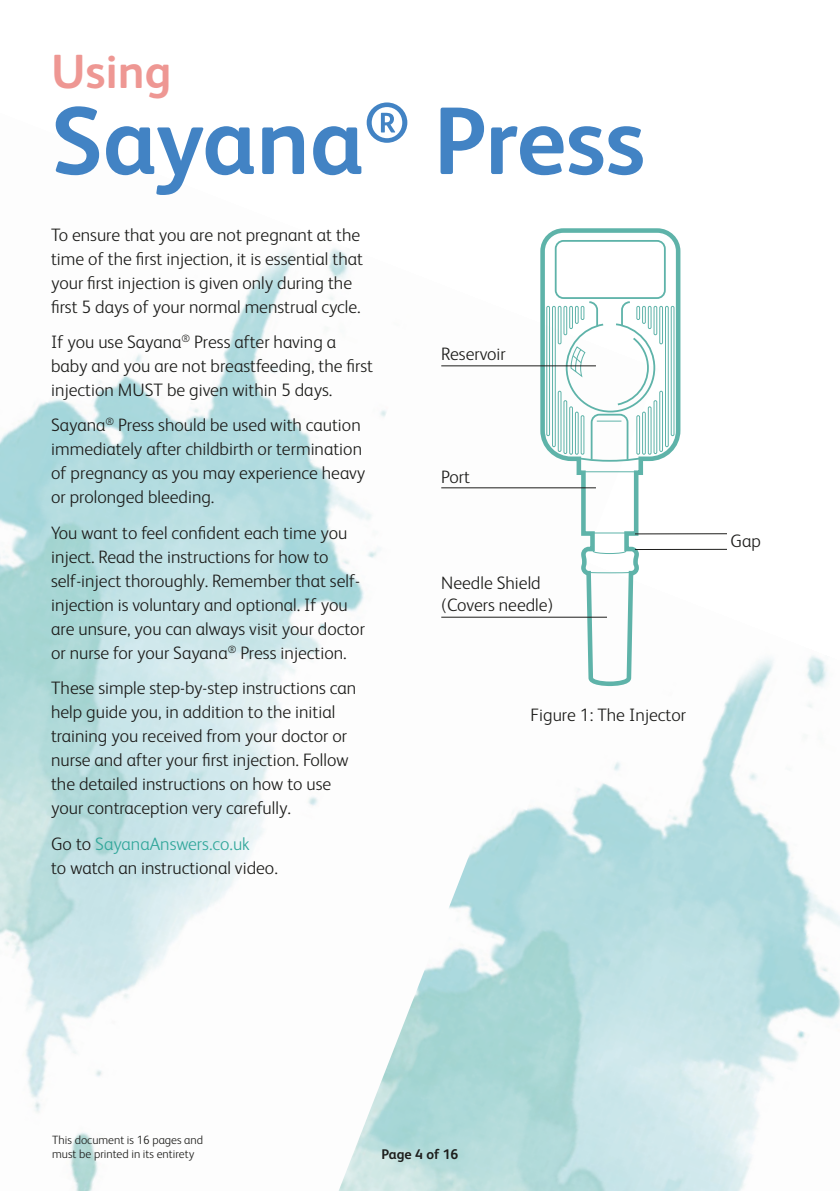
<style>
.page{position:relative;width:840px;height:1191px;background:#fff}
.page>*{position:absolute;margin:0;border:0;box-sizing:border-box;transform-origin:0 0}
.t1{font:700 96px "FS Albert";color:#4283c4}
.t2{font:700 48px "FS Albert";color:#ee9793}
.t3{font:300 18px/24px "FS Albert";color:#1d1d1b}
.t4{font:700 14px "FS Albert";color:#1d1d1b}
.t5{font:300 12px/14.4px "FS Albert";color:#1d1d1b}
.s1{color:#33a79b}
</style>
<div class="page">
<img style="left:658px;top:533px;width:181px;height:658px">
<img style="left:0;top:248px;width:658px;height:943px">
<svg style="left:539px;top:228px;width:142px;height:459px"></svg>
<div style="left:551px;top:306px;width:4px;height:141px;border:1px solid #5eb3a9"></div>
<div style="left:546px;top:306px;width:3px;height:130px;border:1px solid #5eb3a9"></div>
<div style="left:664px;top:306px;width:4px;height:141px;border:1px solid #5eb3a9"></div>
<div style="left:670px;top:306px;width:4px;height:130px;border:1px solid #5eb3a9"></div>
<svg style="left:553px;top:239px;width:113px;height:223px"></svg>
<hr style="left:578px;top:471px;width:62px;height:1px;background:#5eb3a9">
<hr style="left:583px;top:532px;width:52px;height:1px;background:#5eb3a9">
<hr style="left:634px;top:533px;width:92px;height:1px;background:#1d1d1b">
<hr style="left:634px;top:549px;width:92px;height:1px;background:#1d1d1b">
<hr style="left:441px;top:365px;width:154px;height:1px;background:#1d1d1b">
<hr style="left:441px;top:487px;width:154px;height:1px;background:#1d1d1b">
<hr style="left:441px;top:617px;width:165px;height:1px;background:#1d1d1b">
<h2 class="t2" style="left:51px;top:39px;width:122px">Using</h2>
<h1 class="t1" style="left:51px;top:76px;width:595px">Sayana<sup>®</sup> Press</h1>
<p class="t3" style="left:51px;top:222px;width:313px">To ensure that you are not pregnant at the time of the first injection, it is essential that your first injection is given only during the first 5 days of your normal menstrual cycle.</p>
<p class="t3" style="left:51px;top:329px;width:323px">If you use Sayana<sup>®</sup> Press after having a baby and you are not breastfeeding, the first injection MUST be given within 5 days.</p>
<p class="t3" style="left:51px;top:412px;width:315px">Sayana<sup>®</sup> Press should be used with caution immediately after childbirth or termination of pregnancy as you may experience heavy or prolonged bleeding.</p>
<p class="t3" style="left:51px;top:520px;width:315px">You want to feel confident each time you inject. Read the instructions for how to self-inject thoroughly. Remember that self&shy;injection is voluntary and optional. If you are unsure, you can always visit your doctor or nurse for your Sayana<sup>®</sup> Press injection.</p>
<p class="t3" style="left:51px;top:675px;width:306px">These simple step-by-step instructions can help guide you, in addition to the initial training you received from your doctor or nurse and after your first injection. Follow the detailed instructions on how to use your contraception very carefully.</p>
<p class="t3" style="left:51px;top:830px;width:228px">Go to <span class="s1">SayanaAnswers.co.uk<br></span>to watch an instructional video.</p>
<p class="t3" style="left:441px;top:341px;width:66px">Reservoir</p>
<p class="t3" style="left:441px;top:464px;width:30px">Port</p>
<p class="t3" style="left:441px;top:571px;width:114px;line-height:21.6px">Needle Shield (Covers needle)</p>
<p class="t3" style="left:530px;top:702px;width:157px">Figure 1: The Injector</p>
<p class="t3" style="left:730px;top:528px;width:32px">Gap</p>
<p class="t5" style="left:52px;top:1131px;width:152px">This document is 16 pages and must be printed in its entirety</p>
<p class="t4" style="left:381px;top:1144px;width:78px">Page 4 of 16</p>
</div>
